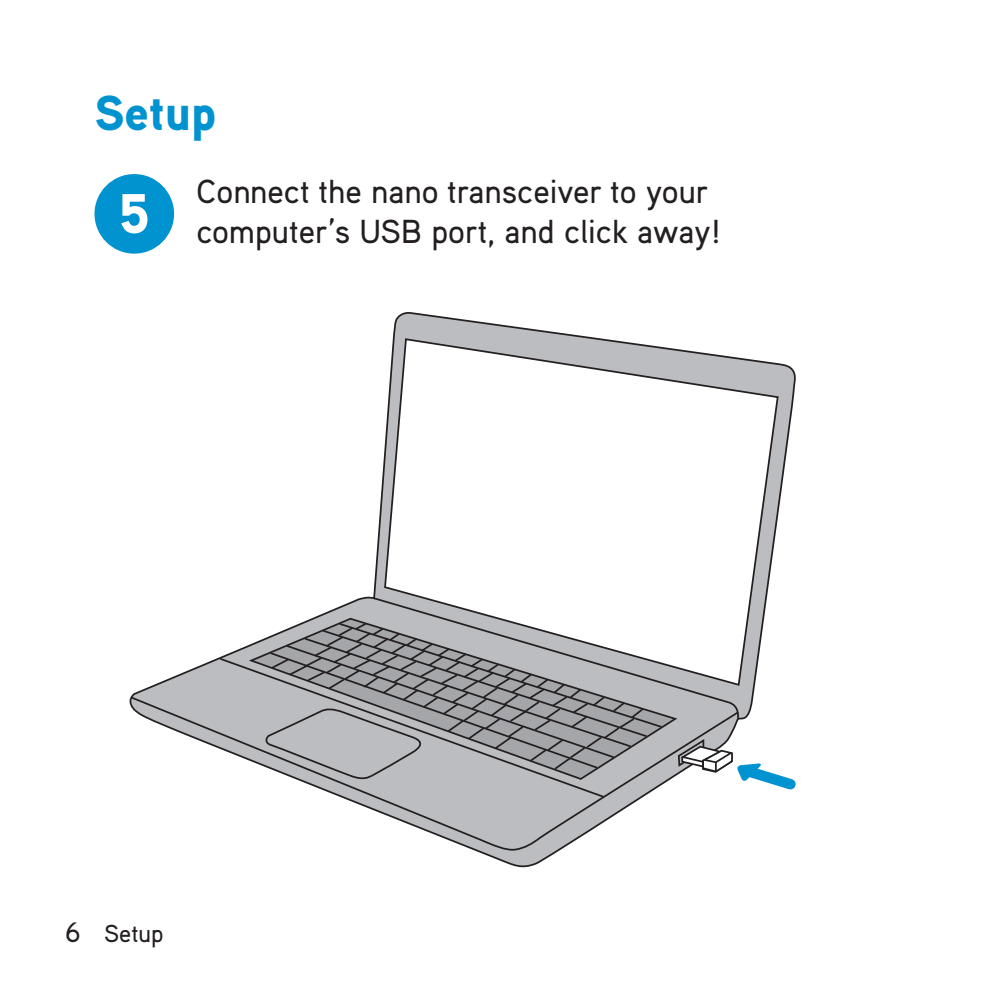
<style>
.page{position:relative;width:1008px;height:1008px;background:#fff}
.page>*{position:absolute;margin:0;border:0;box-sizing:border-box;transform-origin:0 0}
.t1{font:900 49px "Aaux Pro OT";color:#0093d0}
.t2{font:500 33.25px/39.9px "Aaux Pro OT";color:#231f20}
.t3{font:500 24.5px "Aaux Pro OT";color:#231f20}
.s1{font-size:28px}
</style>
<div class="page">
<svg style="left:129px;top:312px;width:667px;height:556px"></svg>
<div style="left:95px;top:174px;width:79px;height:80px;background:#0093d0;border-radius:50%"></div>
<svg style="left:218px;top:657px;width:31px;height:39px"></svg>
<svg style="left:383px;top:337px;width:397px;height:350px"></svg>
<svg style="left:130px;top:696px;width:610px;height:157px"></svg>
<svg style="left:249px;top:617px;width:430px;height:164px"></svg>
<svg style="left:676px;top:737px;width:120px;height:60px"></svg>
<svg style="left:261px;top:621px;width:403px;height:159px;background:#a3a3a6"></svg>
<h1 class="t1" style="left:94px;top:81px;width:123px">Setup</h1>
<p class="t2" style="left:119px;top:170px;width:603px;text-indent:78px">Connect the nano transceiver to your<br><sup>5</sup> computer’s USB port, and click away!</p>
<p class="t3" style="left:65px;top:918px;width:100px"><span class="s1">6</span> Setup</p>
</div>
